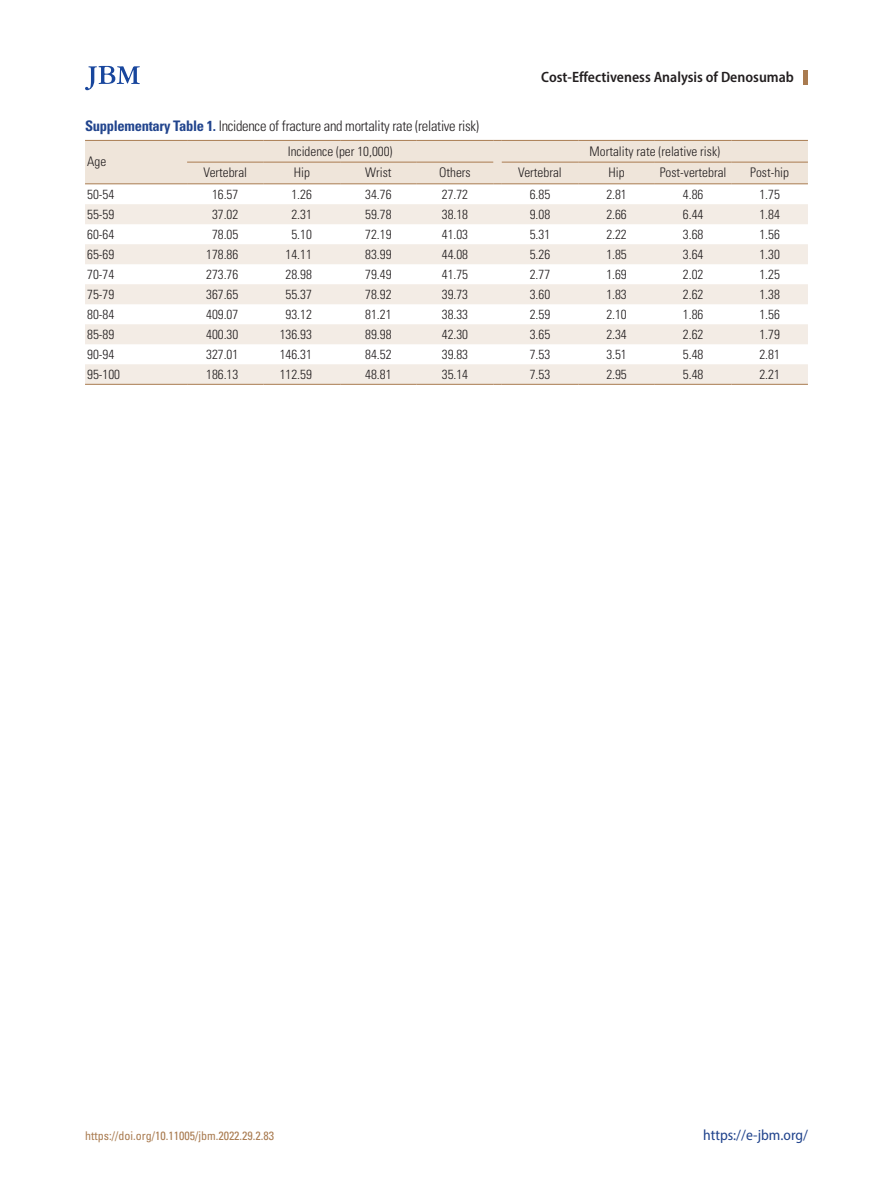
<style>
.page{position:relative;width:893px;height:1191px;background:#fff}
.page>*{position:absolute;margin:0;border:0;box-sizing:border-box;transform-origin:0 0}
.jbm_하시라-제목{font:600 semi-condensed 15px "Myriad Pro";color:#231f20}
.t1{font:semi-condensed 15px "Myriad Pro";color:#21448d}
.jbm_표그림캡션{font:300 condensed 14.55px "Univers LT Std";letter-spacing:-.02em;color:#231f20}
.jbm_표본문{font:300 condensed 13.2px "Univers LT Std";color:#231f20}
.t2{font:condensed 12px "Univers LT Std";color:#a97b50}
.s1{font-weight:700;color:#21448d}
</style>
<div class="page">
<hr style="left:804px;top:70px;width:4px;height:15px;background:#a97b50">
<svg style="left:85px;top:66px;width:55px;height:24px"></svg>
<svg style="left:85px;top:204px;width:723px;height:180px;fill:#f3ece5"></svg>
<svg style="left:85px;top:140px;width:723px;height:44px;background:#ebdfd3"></svg>
<hr style="left:502px;top:183px;width:76px;height:1px;background:#a97b50">
<hr style="left:578px;top:183px;width:77px;height:1px;background:#a97b50">
<hr style="left:655px;top:183px;width:76px;height:1px;background:#a97b50">
<hr style="left:731px;top:183px;width:77px;height:1px;background:#a97b50">
<hr style="left:85px;top:384px;width:102px;height:1px;background:#a97b50">
<hr style="left:187px;top:384px;width:77px;height:1px;background:#a97b50">
<hr style="left:264px;top:384px;width:76px;height:1px;background:#a97b50">
<hr style="left:340px;top:384px;width:77px;height:1px;background:#a97b50">
<hr style="left:417px;top:384px;width:76px;height:1px;background:#a97b50">
<hr style="left:502px;top:384px;width:76px;height:1px;background:#a97b50">
<hr style="left:578px;top:384px;width:77px;height:1px;background:#a97b50">
<hr style="left:655px;top:384px;width:76px;height:1px;background:#a97b50">
<hr style="left:731px;top:384px;width:77px;height:1px;background:#a97b50">
<p class="jbm_하시라-제목" style="left:541px;top:68px;width:254px">Cost-Effectiveness Analysis of Denosumab</p>
<p class="jbm_표그림캡션" style="left:85px;top:117px;width:395px"><span class="s1">Supplementary Table 1.</span> Incidence of fracture and mortality rate (relative risk)</p>
<p class="jbm_표본문" style="left:87px;top:154px;width:21px">Age</p>
<p class="jbm_표본문" style="left:288px;top:143px;width:106px">Incidence (per 10,000)</p>
<p class="jbm_표본문" style="left:590px;top:143px;width:132px">Mortality rate (relative risk)</p>
<p class="jbm_표본문" style="left:204px;top:165px;width:45px">Vertebral</p>
<p class="jbm_표본문" style="left:294px;top:165px;width:18px">Hip</p>
<p class="jbm_표본문" style="left:365px;top:165px;width:28px">Wrist</p>
<p class="jbm_표본문" style="left:439px;top:165px;width:33px">Others</p>
<p class="jbm_표본문" style="left:518px;top:165px;width:45px">Vertebral</p>
<p class="jbm_표본문" style="left:608px;top:165px;width:18px">Hip</p>
<p class="jbm_표본문" style="left:660px;top:165px;width:68px">Post-vertebral</p>
<p class="jbm_표본문" style="left:750px;top:165px;width:40px">Post-hip</p>
<p class="jbm_표본문" style="left:87px;top:186px;width:29px">50-54</p>
<p class="jbm_표본문" style="left:212px;top:186px;width:28px">16.57</p>
<p class="jbm_표본문" style="left:291px;top:186px;width:22px">1.26</p>
<p class="jbm_표본문" style="left:365px;top:186px;width:28px">34.76</p>
<p class="jbm_표본문" style="left:442px;top:186px;width:28px">27.72</p>
<p class="jbm_표본문" style="left:530px;top:186px;width:22px">6.85</p>
<p class="jbm_표본문" style="left:606px;top:186px;width:22px">2.81</p>
<p class="jbm_표본문" style="left:683px;top:186px;width:22px">4.86</p>
<p class="jbm_표본문" style="left:759px;top:186px;width:22px">1.75</p>
<p class="jbm_표본문" style="left:87px;top:206px;width:29px">55-59</p>
<p class="jbm_표본문" style="left:212px;top:206px;width:28px">37.02</p>
<p class="jbm_표본문" style="left:291px;top:206px;width:22px">2.31</p>
<p class="jbm_표본문" style="left:365px;top:206px;width:28px">59.78</p>
<p class="jbm_표본문" style="left:442px;top:206px;width:28px">38.18</p>
<p class="jbm_표본문" style="left:530px;top:206px;width:22px">9.08</p>
<p class="jbm_표본문" style="left:606px;top:206px;width:22px">2.66</p>
<p class="jbm_표본문" style="left:683px;top:206px;width:22px">6.44</p>
<p class="jbm_표본문" style="left:759px;top:206px;width:22px">1.84</p>
<p class="jbm_표본문" style="left:87px;top:226px;width:29px">60-64</p>
<p class="jbm_표본문" style="left:212px;top:226px;width:28px">78.05</p>
<p class="jbm_표본문" style="left:291px;top:226px;width:22px">5.10</p>
<p class="jbm_표본문" style="left:365px;top:226px;width:28px">72.19</p>
<p class="jbm_표본문" style="left:442px;top:226px;width:28px">41.03</p>
<p class="jbm_표본문" style="left:530px;top:226px;width:22px">5.31</p>
<p class="jbm_표본문" style="left:606px;top:226px;width:22px">2.22</p>
<p class="jbm_표본문" style="left:683px;top:226px;width:22px">3.68</p>
<p class="jbm_표본문" style="left:759px;top:226px;width:22px">1.56</p>
<p class="jbm_표본문" style="left:87px;top:246px;width:29px">65-69</p>
<p class="jbm_표본문" style="left:206px;top:246px;width:34px">178.86</p>
<p class="jbm_표본문" style="left:286px;top:246px;width:28px">14.11</p>
<p class="jbm_표본문" style="left:365px;top:246px;width:28px">83.99</p>
<p class="jbm_표본문" style="left:442px;top:246px;width:28px">44.08</p>
<p class="jbm_표본문" style="left:530px;top:246px;width:22px">5.26</p>
<p class="jbm_표본문" style="left:606px;top:246px;width:22px">1.85</p>
<p class="jbm_표본문" style="left:683px;top:246px;width:22px">3.64</p>
<p class="jbm_표본문" style="left:759px;top:246px;width:22px">1.30</p>
<p class="jbm_표본문" style="left:87px;top:266px;width:29px">70-74</p>
<p class="jbm_표본문" style="left:206px;top:266px;width:34px">273.76</p>
<p class="jbm_표본문" style="left:286px;top:266px;width:28px">28.98</p>
<p class="jbm_표본문" style="left:365px;top:266px;width:28px">79.49</p>
<p class="jbm_표본문" style="left:442px;top:266px;width:28px">41.75</p>
<p class="jbm_표본문" style="left:530px;top:266px;width:22px">2.77</p>
<p class="jbm_표본문" style="left:606px;top:266px;width:22px">1.69</p>
<p class="jbm_표본문" style="left:683px;top:266px;width:22px">2.02</p>
<p class="jbm_표본문" style="left:759px;top:266px;width:22px">1.25</p>
<p class="jbm_표본문" style="left:87px;top:286px;width:29px">75-79</p>
<p class="jbm_표본문" style="left:206px;top:286px;width:34px">367.65</p>
<p class="jbm_표본문" style="left:286px;top:286px;width:28px">55.37</p>
<p class="jbm_표본문" style="left:365px;top:286px;width:28px">78.92</p>
<p class="jbm_표본문" style="left:442px;top:286px;width:28px">39.73</p>
<p class="jbm_표본문" style="left:530px;top:286px;width:22px">3.60</p>
<p class="jbm_표본문" style="left:606px;top:286px;width:22px">1.83</p>
<p class="jbm_표본문" style="left:683px;top:286px;width:22px">2.62</p>
<p class="jbm_표본문" style="left:759px;top:286px;width:22px">1.38</p>
<p class="jbm_표본문" style="left:87px;top:306px;width:29px">80-84</p>
<p class="jbm_표본문" style="left:206px;top:306px;width:34px">409.07</p>
<p class="jbm_표본문" style="left:286px;top:306px;width:28px">93.12</p>
<p class="jbm_표본문" style="left:365px;top:306px;width:28px">81.21</p>
<p class="jbm_표본문" style="left:442px;top:306px;width:28px">38.33</p>
<p class="jbm_표본문" style="left:530px;top:306px;width:22px">2.59</p>
<p class="jbm_표본문" style="left:606px;top:306px;width:22px">2.10</p>
<p class="jbm_표본문" style="left:683px;top:306px;width:22px">1.86</p>
<p class="jbm_표본문" style="left:759px;top:306px;width:22px">1.56</p>
<p class="jbm_표본문" style="left:87px;top:326px;width:29px">85-89</p>
<p class="jbm_표본문" style="left:206px;top:326px;width:34px">400.30</p>
<p class="jbm_표본문" style="left:280px;top:326px;width:34px">136.93</p>
<p class="jbm_표본문" style="left:365px;top:326px;width:28px">89.98</p>
<p class="jbm_표본문" style="left:442px;top:326px;width:28px">42.30</p>
<p class="jbm_표본문" style="left:530px;top:326px;width:22px">3.65</p>
<p class="jbm_표본문" style="left:606px;top:326px;width:22px">2.34</p>
<p class="jbm_표본문" style="left:683px;top:326px;width:22px">2.62</p>
<p class="jbm_표본문" style="left:759px;top:326px;width:22px">1.79</p>
<p class="jbm_표본문" style="left:87px;top:346px;width:29px">90-94</p>
<p class="jbm_표본문" style="left:206px;top:346px;width:34px">327.01</p>
<p class="jbm_표본문" style="left:280px;top:346px;width:34px">146.31</p>
<p class="jbm_표본문" style="left:365px;top:346px;width:28px">84.52</p>
<p class="jbm_표본문" style="left:442px;top:346px;width:28px">39.83</p>
<p class="jbm_표본문" style="left:530px;top:346px;width:22px">7.53</p>
<p class="jbm_표본문" style="left:606px;top:346px;width:22px">3.51</p>
<p class="jbm_표본문" style="left:683px;top:346px;width:22px">5.48</p>
<p class="jbm_표본문" style="left:759px;top:346px;width:22px">2.81</p>
<p class="jbm_표본문" style="left:87px;top:366px;width:34px">95-100</p>
<p class="jbm_표본문" style="left:206px;top:366px;width:34px">186.13</p>
<p class="jbm_표본문" style="left:280px;top:366px;width:34px">112.59</p>
<p class="jbm_표본문" style="left:365px;top:366px;width:28px">48.81</p>
<p class="jbm_표본문" style="left:442px;top:366px;width:28px">35.14</p>
<p class="jbm_표본문" style="left:530px;top:366px;width:22px">7.53</p>
<p class="jbm_표본문" style="left:606px;top:366px;width:22px">2.95</p>
<p class="jbm_표본문" style="left:683px;top:366px;width:22px">5.48</p>
<p class="jbm_표본문" style="left:759px;top:366px;width:22px">2.21</p>
<p class="t2" style="left:85px;top:1127px;width:191px">https://doi.org/10.11005/jbm.2022.29.2.83</p>
<p class="t1" style="left:703px;top:1125px;width:106px">https://e-jbm.org/</p>
</div>
